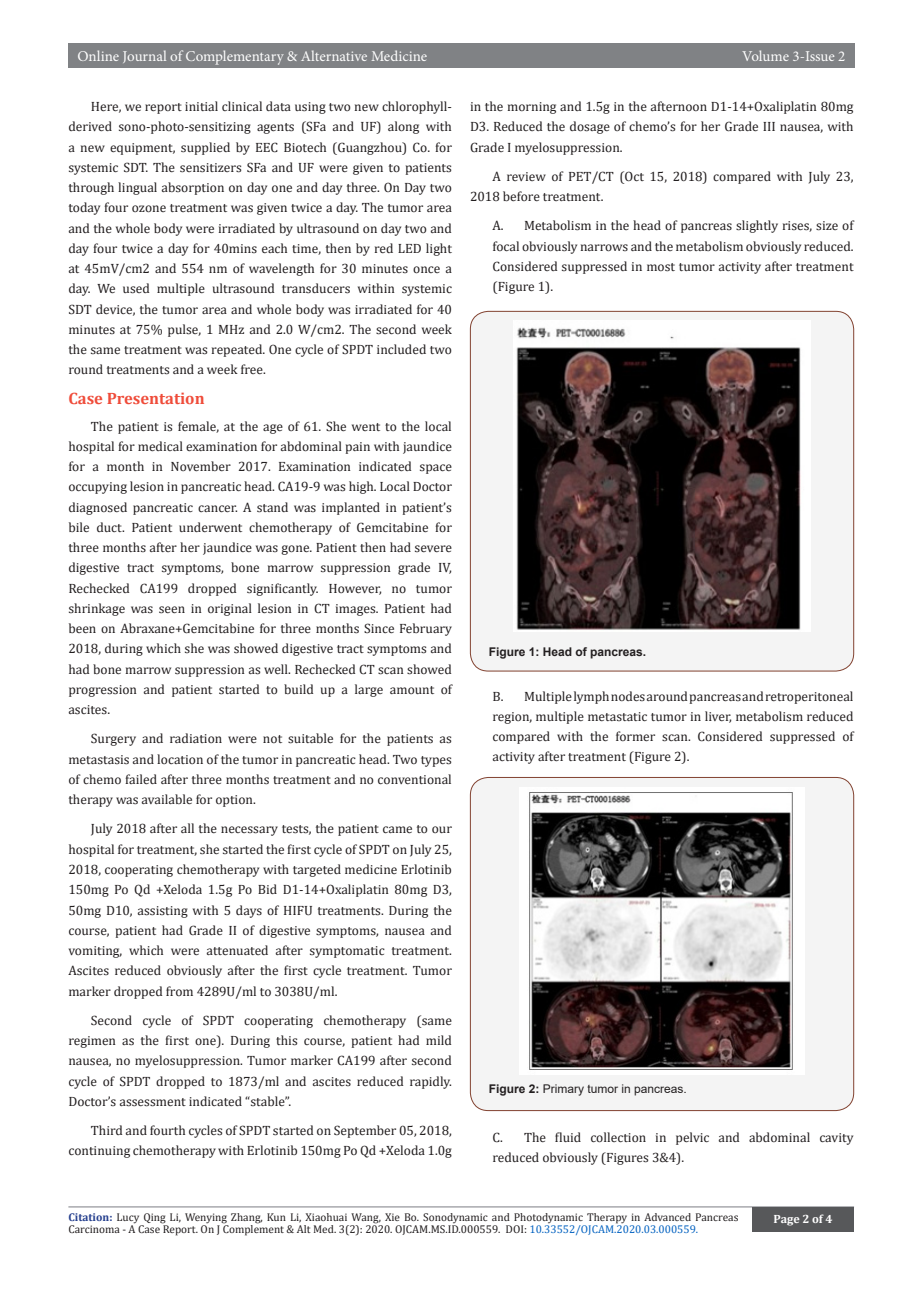
<style>
.page{position:relative;width:922px;height:1292px;background:#fff}
.page>*{position:absolute;margin:0;border:0;box-sizing:border-box;transform-origin:0 0}
.t1{font:700 16.5px "Cambria";color:#ef4c3a}
.t2{font:15px "Minion Pro";letter-spacing:-.005em;color:#fff}
.t3{font:13.5px/20.2px "Cambria";color:#231f20;text-align:justify}
.t4{font:12px "Arial";color:#231f20}
.t5{font:700 12px "Arial";color:#231f20}
.t6{font:700 12px "Cambria";color:#fff}
.t7{font:11.25px/12px "Cambria";color:#231f20}
.s1{font-weight:700}
.s2{font-weight:700;color:#253f8e}
.s3{color:#0563c1}
</style>
<div class="page">
<div style="left:68px;top:44px;width:786px;height:24px;background:#808285"></div>
<hr style="left:68px;top:1206px;width:786px;height:1px;background:#a8a9ad">
<div style="left:752px;top:1207px;width:102px;height:25px;background:#57585a"></div>
<div style="left:470px;top:311px;width:383px;height:360px;background:#f4f4f4;border-radius:18px"></div>
<div style="left:470px;top:311px;width:384px;height:360px;border:1px solid #824230;border-radius:18px"></div>
<img style="left:514px;top:320px;width:296px;height:312px">
<div style="left:470px;top:777px;width:383px;height:333px;background:#f4f4f4;border-radius:18px"></div>
<div style="left:470px;top:777px;width:384px;height:334px;border:1px solid #824230;border-radius:18px"></div>
<img style="left:519px;top:787px;width:285px;height:287px">
<p class="t2" style="left:77px;top:46px;width:351px">Online Journal of Complementary &amp; Alternative Medicine</p>
<p class="t2" style="left:742px;top:46px;width:105px">Volume 3-Issue 2</p>
<p class="t3" style="left:68px;top:96px;width:385px;text-indent:22px">Here, we report initial clinical data using two new chlorophyll&shy;derived sono-photo-sensitizing agents (SFa and UF) along with a new equipment, supplied by EEC Biotech (Guangzhou) Co. for systemic SDT. The sensitizers SFa and UF were given to patients through lingual absorption on day one and day three. On Day two today four ozone treatment was given twice a day. The tumor area and the whole body were irradiated by ultrasound on day two and day four twice a day for 40mins each time, then by red LED light at 45mV/cm2 and 554 nm of wavelength for 30 minutes once a day. We used multiple ultrasound transducers within systemic SDT device, the tumor area and whole body was irradiated for 40 minutes at 75% pulse, 1 MHz and 2.0 W/cm2. The second week the same treatment was repeated. One cycle of SPDT included two round treatments and a week free.</p>
<p class="t1" style="left:68px;top:387px;width:138px">Case Presentation</p>
<p class="t3" style="left:68px;top:416px;width:385px;text-indent:22px">The patient is female, at the age of 61. She went to the local hospital for medical examination for abdominal pain with jaundice for a month in November 2017. Examination indicated space occupying lesion in pancreatic head. CA19-9 was high. Local Doctor diagnosed pancreatic cancer. A stand was implanted in patient’s bile duct. Patient underwent chemotherapy of Gemcitabine for three months after her jaundice was gone. Patient then had severe digestive tract symptoms, bone marrow suppression grade IV, Rechecked CA199 dropped significantly. However, no tumor shrinkage was seen in original lesion in CT images. Patient had been on Abraxane+Gemcitabine for three months Since February 2018, during which she was showed digestive tract symptoms and had bone marrow suppression as well. Rechecked CT scan showed progression and patient started to build up a large amount of ascites.</p>
<p class="t3" style="left:68px;top:728px;width:385px;text-indent:22px">Surgery and radiation were not suitable for the patients as metastasis and location of the tumor in pancreatic head. Two types of chemo failed after three months treatment and no conventional therapy was available for option.</p>
<p class="t3" style="left:68px;top:818px;width:385px;text-indent:22px">July 2018 after all the necessary tests, the patient came to our hospital for treatment, she started the first cycle of SPDT on July 25, 2018, cooperating chemotherapy with targeted medicine Erlotinib 150mg Po Qd +Xeloda 1.5g Po Bid D1-14+Oxaliplatin 80mg D3, 50mg D10, assisting with 5 days of HIFU treatments. During the course, patient had Grade II of digestive symptoms, nausea and vomiting, which were attenuated after symptomatic treatment.<br>Ascites reduced obviously after the first cycle treatment. Tumor marker dropped from 4289U/ml to 3038U/ml.</p>
<p class="t3" style="left:68px;top:1010px;width:385px;text-indent:22px">Second cycle of SPDT cooperating chemotherapy (same regimen as the first one). During this course, patient had mild nausea, no myelosuppression. Tumor marker CA199 after second cycle of SPDT dropped to 1873/ml and ascites reduced rapidly.<br>Doctor’s assessment indicated “stable”.</p>
<p class="t3" style="left:68px;top:1120px;width:385px;text-align:right">Third and fourth cycles of SPDT started on September 05, 2018, continuing chemotherapy with Erlotinib 150mg Po Qd +Xeloda 1.0g</p>
<p class="t3" style="left:470px;top:96px;width:385px">in the morning and 1.5g in the afternoon D1-14+Oxaliplatin 80mg D3. Reduced the dosage of chemo’s for her Grade III nausea, with Grade I myelosuppression.</p>
<p class="t3" style="left:470px;top:166px;width:385px;text-indent:22px">A review of PET/CT (Oct 15, 2018) compared with July 23,<br>2018 before treatment.</p>
<p class="t3" style="left:492px;top:215px;width:362px">A. Metabolism in the head of pancreas slightly rises, size of focal obviously narrows and the metabolism obviously reduced.<br>Considered suppressed in most tumor activity after treatment (Figure 1).</p>
<p class="t5" style="left:489px;top:643px;width:159px">Figure 1: Head of pancreas.</p>
<p class="t3" style="left:492px;top:686px;width:362px">B. Multiple lymph nodes around pancreas and retroperitoneal region, multiple metastatic tumor in liver, metabolism reduced compared with the former scan. Considered suppressed of activity after treatment (Figure 2).</p>
<p class="t4" style="left:489px;top:1081px;width:200px"><span class="s1">Figure 2:</span> Primary tumor in pancreas.</p>
<p class="t3" style="left:492px;top:1127px;width:362px">C. The fluid collection in pelvic and abdominal cavity reduced obviously (Figures 3&amp;4).</p>
<p class="t7" style="left:68px;top:1211px;width:671px"><span class="s2">Citation:</span> Lucy Qing Li, Wenying Zhang, Kun Li, Xiaohuai Wang, Xie Bo. Sonodynamic and Photodynamic Therapy in Advanced Pancreas<br>Carcinoma - A Case Report. On J Complement &amp; Alt Med. 3(2): 2020. OJCAM.MS.ID.000559. DOI: <span class="s3">10.33552/OJCAM.2020.03.000559.</span></p>
<p class="t6" style="left:773px;top:1210px;width:60px">Page 2 of 4</p>
</div>
